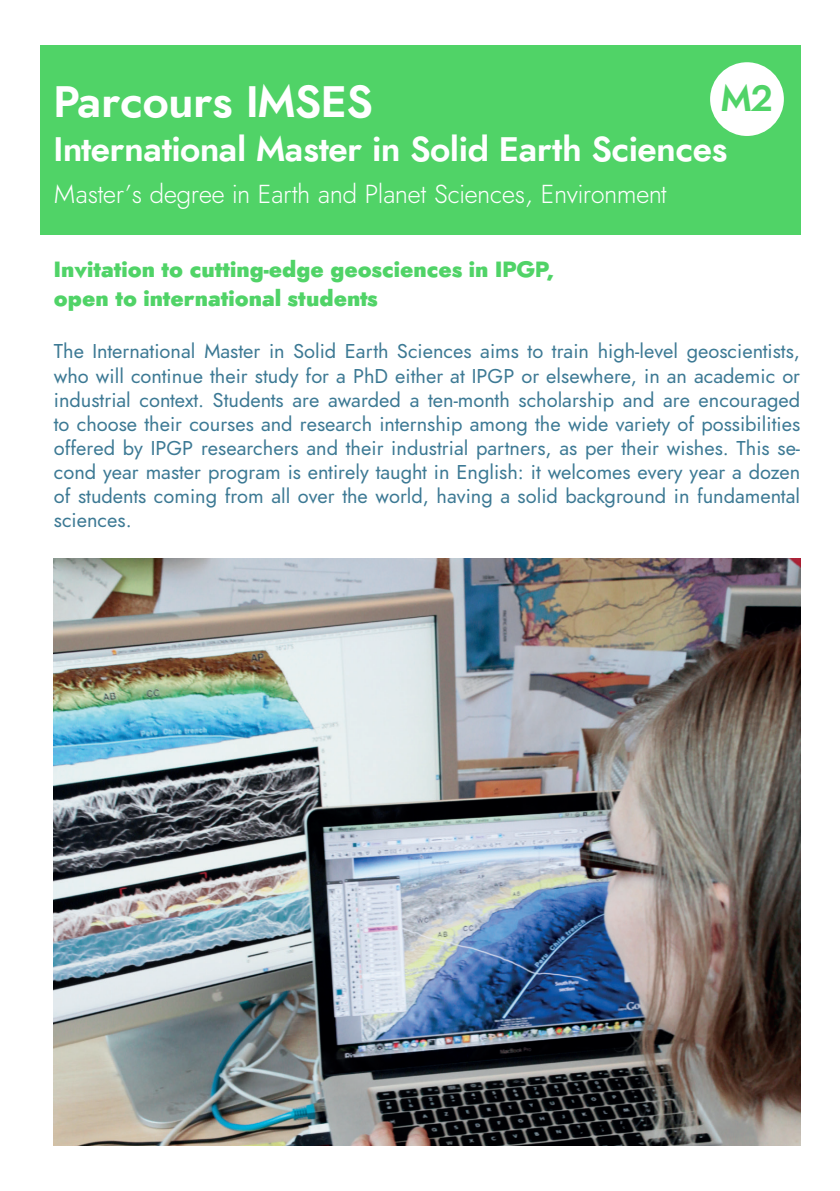
<style>
.page{position:relative;width:840px;height:1191px;background:#fff}
.page>*{position:absolute;margin:0;border:0;box-sizing:border-box;transform-origin:0 0}
.t1{font:italic 700 44px "Renner";color:#fff}
.t2{font:italic 700 36px "Renner";color:#50d367}
.t3{font:italic 700 34px "Renner";color:#fff}
.t4{font:italic 300 26px "Renner";color:#fff}
.t5{font:italic 900 22px "Renner";color:#50d367}
.t6{font:italic 20px/24px "Renner";color:#3c7994;text-align:justify}
</style>
<div class="page">
<div style="left:40px;top:45px;width:759px;height:189px;background:#50d367"></div>
<img style="left:54px;top:558px;width:745px;height:587px">
<div style="left:709px;top:62px;width:74px;height:74px;background:#fff;border-radius:50%"></div>
<p class="t2" style="left:720px;top:73px;width:52px">M2</p>
<p class="t1" style="left:54px;top:71px;width:320px">Parcours IMSES</p>
<p class="t3" style="left:54px;top:125px;width:675px">International Master in Solid Earth Sciences</p>
<p class="t4" style="left:54px;top:176px;width:614px">Master’s degree in Earth and Planet Sciences, Environment</p>
<p class="t5" style="left:54px;top:253px;width:501px">Invitation to cutting-edge geosciences in IPGP,</p>
<p class="t5" style="left:54px;top:282px;width:325px">open to international students</p>
<p class="t6" style="left:54px;top:340px;width:747px">The International Master in Solid Earth Sciences aims to train high-level geoscientists, who will continue their study for a PhD either at IPGP or elsewhere, in an academic or industrial context. Students are awarded a ten-month scholarship and are encouraged to choose their courses and research internship among the wide variety of possibilities offered by IPGP researchers and their industrial partners, as per their wishes. This se&shy;cond year master program is entirely taught in English: it welcomes every year a dozen of students coming from all over the world, having a solid background in fundamental sciences.</p>
</div>
